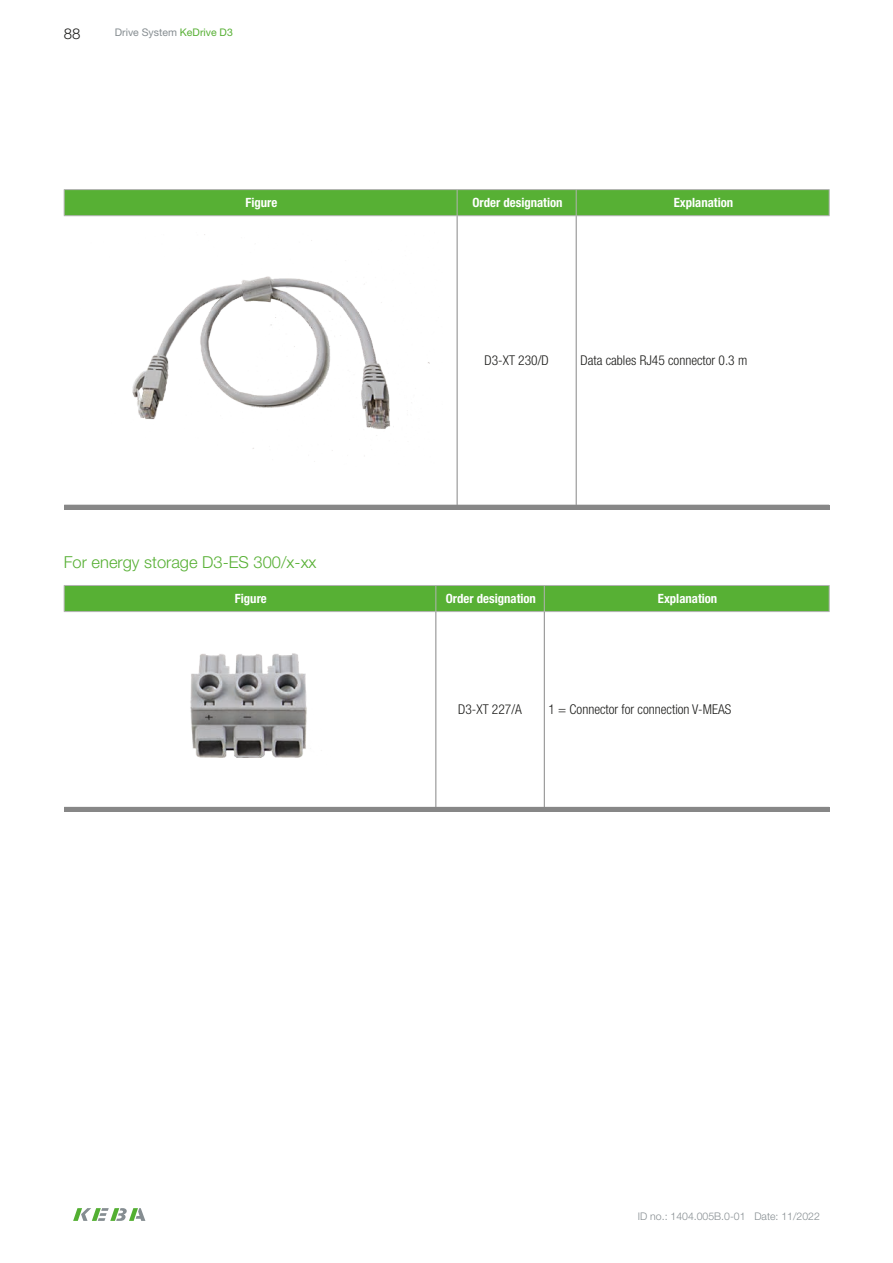
<style>
.page{position:relative;width:893px;height:1263px;background:#fff}
.page>*{position:absolute;margin:0;border:0;box-sizing:border-box;transform-origin:0 0}
.t1{font:300 16.5px "Helvetica Neue LT Pro";color:#57b034}
.t2{font:300 15px "Helvetica Neue LT Std";color:#1d1d1b}
.t3{font:300 condensed 13.5px "Helvetica Neue LT Std";color:#1d1d1b}
.t4{font:700 condensed 12.75px "Helvetica Neue LT Std";color:#fff}
.t5{font:300 10.5px "Helvetica Neue LT Pro";color:#868d91}
.t6{font:10.5px "Helvetica Neue LT Pro";color:#868d91}
.s1{color:#57b034}
</style>
<div class="page">
<svg style="left:73px;top:1208px;width:72px;height:13px"></svg>
<div style="left:64px;top:505px;width:765px;height:5px;background:#878787"></div>
<hr style="left:64px;top:189px;width:393px;height:1px;background:#b2b2b2">
<hr style="left:457px;top:189px;width:119px;height:1px;background:#b2b2b2">
<hr style="left:576px;top:189px;width:254px;height:1px;background:#b2b2b2">
<svg style="left:64px;top:190px;width:766px;height:26px;background:#5ab039"></svg>
<hr style="left:457px;top:216px;width:1px;height:289px;background:#878787">
<hr style="left:576px;top:216px;width:1px;height:289px;background:#878787">
<img style="left:132px;top:234px;width:298px;height:228px">
<div style="left:64px;top:807px;width:765px;height:5px;background:#878787"></div>
<svg style="left:64px;top:585px;width:766px;height:27px;background:#5eb03d"></svg>
<hr style="left:435px;top:612px;width:1px;height:195px;background:#878787">
<hr style="left:544px;top:612px;width:1px;height:195px;background:#878787">
<img style="left:190px;top:653px;width:117px;height:105px">
<p class="t2" style="left:64px;top:25px;width:18px">88</p>
<p class="t6" style="left:115px;top:26px;width:120px">Drive System <span class="s1">KeDrive D3</span></p>
<p class="t4" style="left:246px;top:195px;width:33px">Figure</p>
<p class="t4" style="left:472px;top:195px;width:92px">Order designation</p>
<p class="t4" style="left:674px;top:195px;width:61px">Explanation</p>
<p class="t3" style="left:485px;top:353px;width:66px">D3-XT 230/D</p>
<p class="t3" style="left:580px;top:353px;width:168px">Data cables RJ45 connector 0.3 m</p>
<p class="t1" style="left:64px;top:552px;width:254px">For energy storage D3-ES 300/x-xx</p>
<p class="t4" style="left:235px;top:591px;width:33px">Figure</p>
<p class="t4" style="left:446px;top:591px;width:92px">Order designation</p>
<p class="t4" style="left:658px;top:591px;width:61px">Explanation</p>
<p class="t3" style="left:458px;top:702px;width:65px">D3-XT 227/A</p>
<p class="t3" style="left:549px;top:702px;width:184px">1 = Connector for connection V-MEAS</p>
<p class="t5" style="left:638px;top:1210px;width:184px">ID no.: 1404.005B.0-01 Date: 11/2022</p>
</div>
